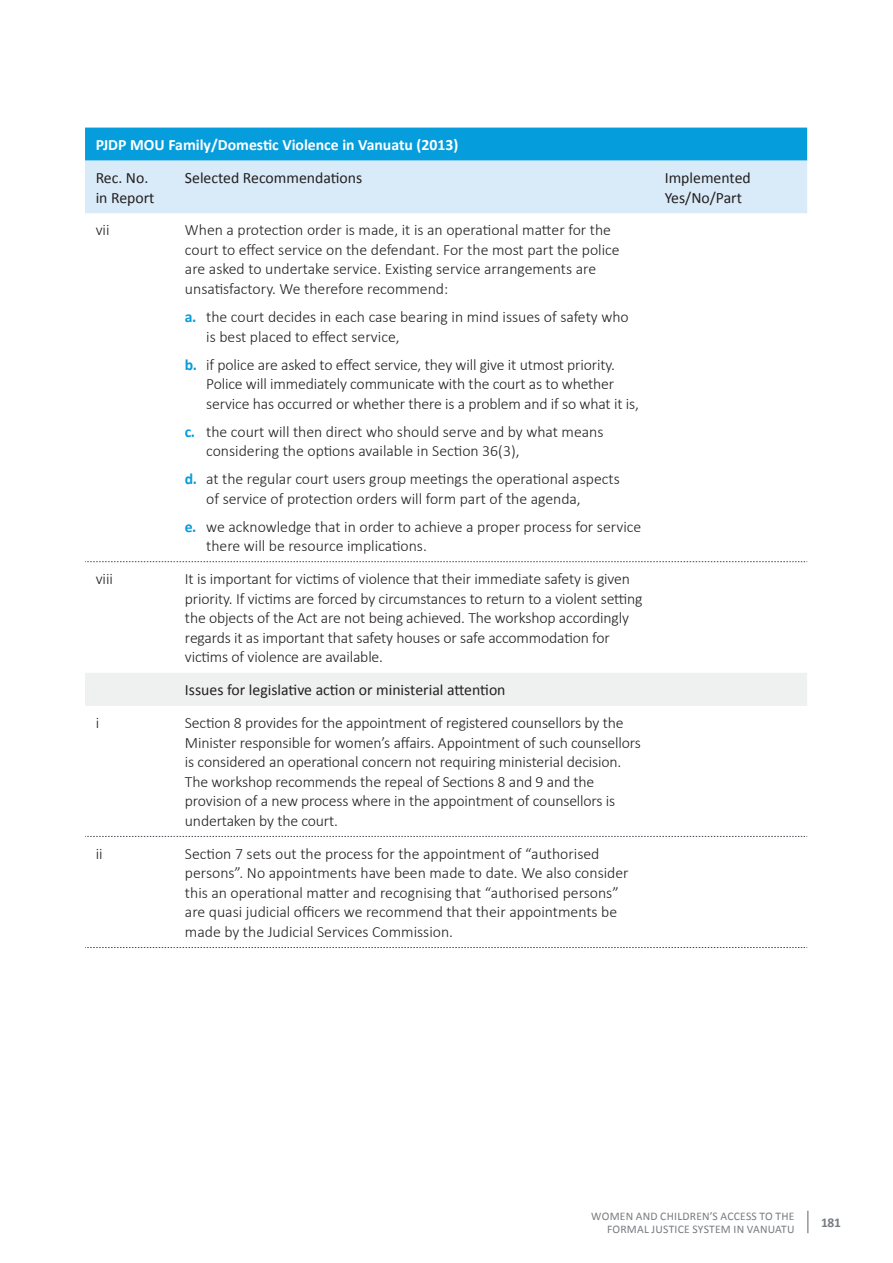
<style>
.page{position:relative;width:893px;height:1263px;background:#fff}
.page>*{position:absolute;margin:0;border:0;box-sizing:border-box;transform-origin:0 0}
.Body{font:300 15.75px/19.5px "Calibri";letter-spacing:-.01em;color:#231f20}
.Table_subheader{font:15.75px/19.5px "Calibri";color:#231f20}
.Table_header{font:700 15.75px "Calibri";color:#fff}
.t1{font:700 13.5px "Calibri";color:#787c81}
.t2{font:11.7px/13.5px "Calibri";letter-spacing:.02em;color:#787c81;text-align:right}
.s1{font-weight:700;color:#069ddc}
</style>
<div class="page">
<svg style="left:807px;top:1211px;width:1px;height:22px"></svg>
<svg style="left:85px;top:128px;width:722px;height:85px;background:#88cded"></svg>
<div style="left:85px;top:673px;width:722px;height:33px;background:#eff1f0"></div>
<svg style="left:85px;top:561px;width:722px;height:1px"></svg>
<svg style="left:85px;top:836px;width:722px;height:1px"></svg>
<svg style="left:85px;top:947px;width:722px;height:1px"></svg>
<p class="Table_header" style="left:96px;top:135px;width:364px">PJDP MOU Family/Domestic Violence in Vanuatu (2013)</p>
<p class="Table_subheader" style="left:96px;top:168px;width:60px">Rec. No. in Report</p>
<p class="Table_subheader" style="left:185px;top:168px;width:179px">Selected Recommendations</p>
<p class="Table_subheader" style="left:665px;top:168px;width:88px">Implemented<br>Yes/No/Part</p>
<p class="Body" style="left:96px;top:220px;width:15px">vii</p>
<p class="Body" style="left:185px;top:220px;width:436px">When a protection order is made, it is an operational matter for the court to effect service on the defendant. For the most part the police are asked to undertake service. Existing service arrangements are unsatisfactory. We therefore recommend:</p>
<p class="Body" style="left:206px;top:307px;width:424px;text-indent:-21px"><span class="s1">a.</span> the court decides in each case bearing in mind issues of safety who is best placed to effect service,</p>
<p class="Body" style="left:206px;top:354px;width:434px;text-indent:-21px"><span class="s1">b.</span> if police are asked to effect service, they will give it utmost priority.<br>Police will immediately communicate with the court as to whether service has occurred or whether there is a problem and if so what it is,</p>
<p class="Body" style="left:206px;top:421px;width:399px;text-indent:-21px"><span class="s1">c.</span> the court will then direct who should serve and by what means considering the options available in Section 36(3),</p>
<p class="Body" style="left:206px;top:469px;width:415px;text-indent:-21px"><span class="s1">d.</span> at the regular court users group meetings the operational aspects of service of protection orders will form part of the agenda,</p>
<p class="Body" style="left:206px;top:516px;width:437px;text-indent:-21px"><span class="s1">e.</span> we acknowledge that in order to achieve a proper process for service there will be resource implications.</p>
<p class="Body" style="left:96px;top:569px;width:19px">viii</p>
<p class="Body" style="left:185px;top:569px;width:459px">It is important for victims of violence that their immediate safety is given priority. If victims are forced by circumstances to return to a violent setting the objects of the Act are not being achieved. The workshop accordingly regards it as important that safety houses or safe accommodation for victims of violence are available.</p>
<p class="Table_subheader" style="left:185px;top:680px;width:322px">Issues for legislative action or ministerial attention</p>
<p class="Body" style="left:96px;top:713px;width:5px">i</p>
<p class="Body" style="left:185px;top:713px;width:457px">Section 8 provides for the appointment of registered counsellors by the Minister responsible for women’s affairs. Appointment of such counsellors is considered an operational concern not requiring ministerial decision.<br>The workshop recommends the repeal of Sections 8 and 9 and the provision of a new process where in the appointment of counsellors is undertaken by the court.</p>
<p class="Body" style="left:96px;top:844px;width:8px">ii</p>
<p class="Body" style="left:185px;top:844px;width:445px">Section 7 sets out the process for the appointment of “authorised persons”. No appointments have been made to date. We also consider this an operational matter and recognising that “authorised persons” are quasi judicial officers we recommend that their appointments be made by the Judicial Services Commission.</p>
<p class="t2" style="left:591px;top:1209px;width:205px">WOMEN AND CHILDREN’S ACCESS TO THE<br>FORMAL JUSTICE SYSTEM IN VANUATU</p>
<p class="t1" style="left:821px;top:1214px;width:21px">181</p>
</div>
